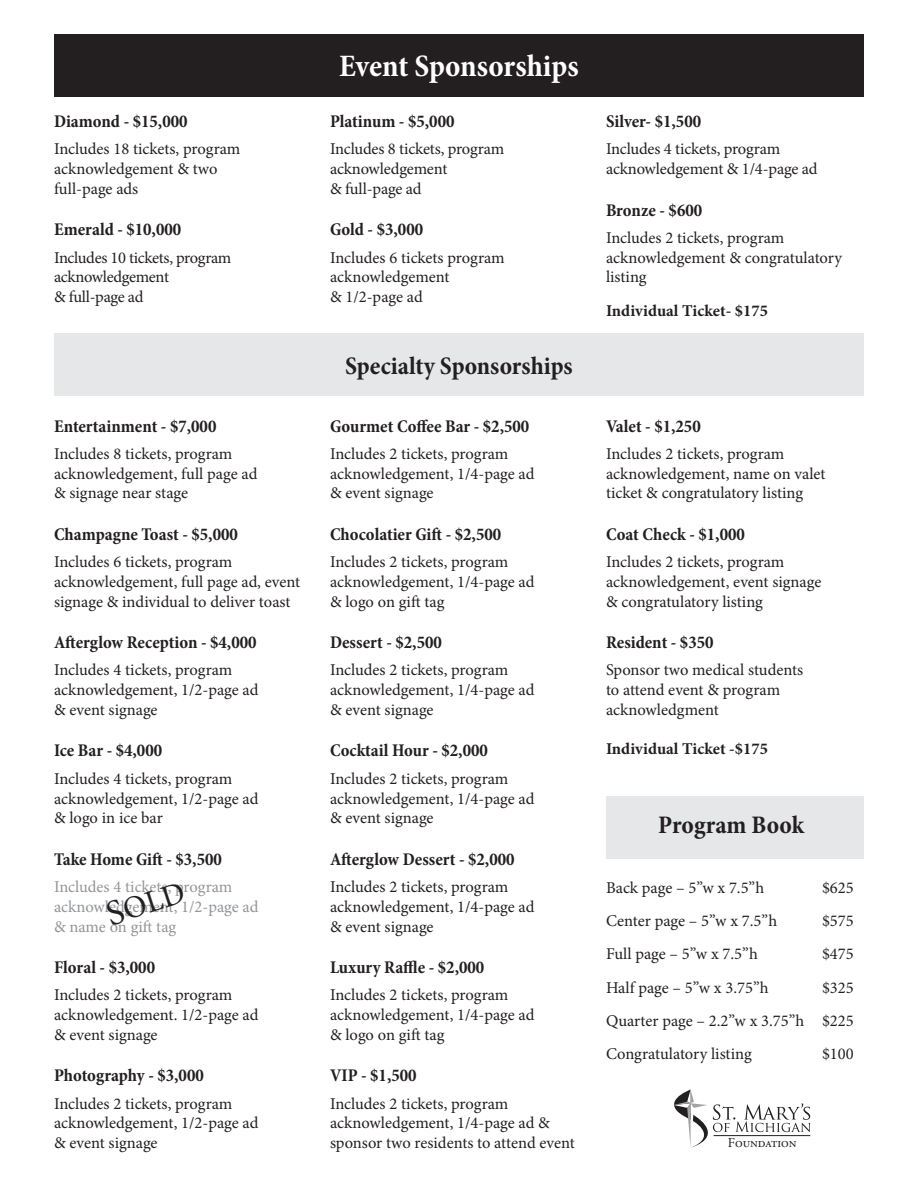
<style>
.page{position:relative;width:918px;height:1188px;background:#fff}
.page>*{position:absolute;margin:0;border:0;box-sizing:border-box;transform-origin:0 0}
.t1{font:700 condensed 31.5px "Minion Pro";letter-spacing:-.005em;color:#fff}
.t2{font:31.5px "Minion Pro";color:#231f20}
.t3{font:700 condensed 25.5px "Minion Pro";color:#231f20}
.t4{font:700 condensed 18px "Minion Pro";color:#231f20}
.t5{font:16.5px/19.8px "Minion Pro";letter-spacing:-.005em;color:#231f20}
.t6{font:16.5px/19.8px "Minion Pro";color:#939598}
.t7{font:700 16.5px "Minion Pro";color:#231f20}
.t8{font:13.65px "Adobe Garamond Pro";color:#231f20}
.s1{font-size:36px}
</style>
<div class="page">
<div style="left:606px;top:796px;width:258px;height:63px;background:#e6e7e9"></div>
<div style="left:54px;top:333px;width:810px;height:63px;background:#e6e7e9"></div>
<div style="left:54px;top:35px;width:810px;height:62px;background:#231f20"></div>
<svg style="left:674px;top:1090px;width:137px;height:58px"></svg>
<hr style="left:714px;top:1135px;width:96px;height:1px;background:#231f20">
<p class="t4" style="left:54px;top:109px;width:135px">Diamond - $15,000</p>
<p class="t5" style="left:54px;top:139px;width:188px">Includes 18 tickets, program acknowledgement &amp; two full-page ads</p>
<p class="t4" style="left:54px;top:217px;width:129px">Emerald - $10,000</p>
<p class="t5" style="left:54px;top:248px;width:179px">Includes 10 tickets, program acknowledgement<br>&amp; full-page ad</p>
<p class="t4" style="left:54px;top:413px;width:164px">Entertainment - $7,000</p>
<p class="t5" style="left:54px;top:444px;width:205px">Includes 8 tickets, program acknowledgement, full page ad &amp; signage near stage</p>
<p class="t4" style="left:54px;top:522px;width:185px">Champagne Toast - $5,000</p>
<p class="t5" style="left:54px;top:552px;width:248px">Includes 6 tickets, program acknowledgement, full page ad, event signage &amp; individual to deliver toast</p>
<p class="t4" style="left:54px;top:630px;width:204px">Afterglow Reception - $4,000</p>
<p class="t5" style="left:54px;top:660px;width:206px">Includes 4 tickets, program acknowledgement, 1/2-page ad &amp; event signage</p>
<p class="t4" style="left:54px;top:738px;width:110px">Ice Bar - $4,000</p>
<p class="t5" style="left:54px;top:769px;width:206px">Includes 4 tickets, program acknowledgement, 1/2-page ad &amp; logo in ice bar</p>
<p class="t4" style="left:54px;top:847px;width:169px">Take Home Gift - $3,500</p>
<p class="t6" style="left:54px;top:877px;width:206px">Includes 4 tickets, program acknowledgement, 1/2-page ad &amp; name on gift tag</p>
<p class="t4" style="left:54px;top:955px;width:103px">Floral - $3,000</p>
<p class="t5" style="left:54px;top:985px;width:206px">Includes 2 tickets, program acknowledgement. 1/2-page ad &amp; event signage</p>
<p class="t4" style="left:54px;top:1063px;width:151px">Photography - $3,000</p>
<p class="t5" style="left:54px;top:1094px;width:206px">Includes 2 tickets, program acknowledgement, 1/2-page ad &amp; event signage</p>
<h1 class="t2" style="left:101px;top:896px;width:82px;rotate:-18deg"><span class="s1">S</span>OLD</h1>
<h1 class="t1" style="left:339px;top:44px;width:241px">Event Sponsorships</h1>
<p class="t4" style="left:330px;top:109px;width:126px">Platinum - $5,000</p>
<p class="t5" style="left:330px;top:139px;width:176px">Includes 8 tickets, program acknowledgement<br>&amp; full-page ad</p>
<p class="t4" style="left:330px;top:217px;width:95px">Gold - $3,000</p>
<p class="t5" style="left:330px;top:248px;width:176px">Includes 6 tickets program acknowledgement<br>&amp; 1/2-page ad</p>
<h2 class="t3" style="left:345px;top:348px;width:229px">Specialty Sponsorships</h2>
<p class="t4" style="left:330px;top:413px;width:201px">Gourmet Coffee Bar - $2,500</p>
<p class="t5" style="left:330px;top:444px;width:206px">Includes 2 tickets, program acknowledgement, 1/4-page ad &amp; event signage</p>
<p class="t4" style="left:330px;top:522px;width:173px">Chocolatier Gift - $2,500</p>
<p class="t5" style="left:330px;top:552px;width:206px">Includes 2 tickets, program acknowledgement, 1/4-page ad &amp; logo on gift tag</p>
<p class="t4" style="left:330px;top:630px;width:113px">Dessert - $2,500</p>
<p class="t5" style="left:330px;top:660px;width:206px">Includes 2 tickets, program acknowledgement, 1/4-page ad &amp; event signage</p>
<p class="t4" style="left:330px;top:738px;width:159px">Cocktail Hour - $2,000</p>
<p class="t5" style="left:330px;top:769px;width:206px">Includes 2 tickets, program acknowledgement, 1/4-page ad &amp; event signage</p>
<p class="t4" style="left:330px;top:847px;width:186px">Afterglow Dessert - $2,000</p>
<p class="t5" style="left:330px;top:877px;width:206px">Includes 2 tickets, program acknowledgement, 1/4-page ad &amp; event signage</p>
<p class="t4" style="left:330px;top:955px;width:156px">Luxury Raffle - $2,000</p>
<p class="t5" style="left:330px;top:985px;width:206px">Includes 2 tickets, program acknowledgement, 1/4-page ad &amp; logo on gift tag</p>
<p class="t4" style="left:330px;top:1063px;width:88px">VIP - $1,500</p>
<p class="t5" style="left:330px;top:1094px;width:246px">Includes 2 tickets, program acknowledgement, 1/4-page ad &amp; sponsor two residents to attend event</p>
<p class="t4" style="left:606px;top:109px;width:97px">Silver- $1,500</p>
<p class="t5" style="left:606px;top:139px;width:213px">Includes 4 tickets, program acknowledgement &amp; 1/4-page ad</p>
<p class="t4" style="left:606px;top:197px;width:98px">Bronze - $600</p>
<p class="t5" style="left:606px;top:228px;width:238px">Includes 2 tickets, program acknowledgement &amp; congratulatory listing</p>
<p class="t7" style="left:606px;top:299px;width:163px">Individual Ticket- $175</p>
<p class="t4" style="left:606px;top:413px;width:96px">Valet - $1,250</p>
<p class="t5" style="left:606px;top:444px;width:221px">Includes 2 tickets, program acknowledgement, name on valet ticket &amp; congratulatory listing</p>
<p class="t4" style="left:606px;top:522px;width:140px">Coat Check - $1,000</p>
<p class="t5" style="left:606px;top:552px;width:217px">Includes 2 tickets, program acknowledgement, event signage &amp; congratulatory listing</p>
<p class="t4" style="left:606px;top:630px;width:109px">Resident - $350</p>
<p class="t5" style="left:606px;top:660px;width:199px">Sponsor two medical students to attend event &amp; program acknowledgment</p>
<p class="t7" style="left:606px;top:737px;width:163px">Individual Ticket -$175</p>
<h2 class="t3" style="left:658px;top:808px;width:147px">Program Book</h2>
<p class="t5" style="left:606px;top:878px;width:160px">Back page – 5”w x 7.5”h</p>
<p class="t5" style="left:822px;top:878px;width:33px">$625</p>
<p class="t5" style="left:606px;top:911px;width:173px">Center page – 5”w x 7.5”h</p>
<p class="t5" style="left:822px;top:911px;width:33px">$575</p>
<p class="t5" style="left:606px;top:944px;width:153px">Full page – 5”w x 7.5”h</p>
<p class="t5" style="left:822px;top:944px;width:33px">$475</p>
<p class="t5" style="left:606px;top:977px;width:164px">Half page – 5”w x 3.75”h</p>
<p class="t5" style="left:606px;top:971px;width:249px;line-height:33.3px;text-align:justify;text-indent:216px">$325<br>Quarter page – 2.2”w x 3.75”h $225<br>Congratulatory listing</p>
<p class="t5" style="left:822px;top:1044px;width:33px">$100</p>
<p class="t8" style="left:728px;top:1134px;width:70px">Foundation</p>
</div>
